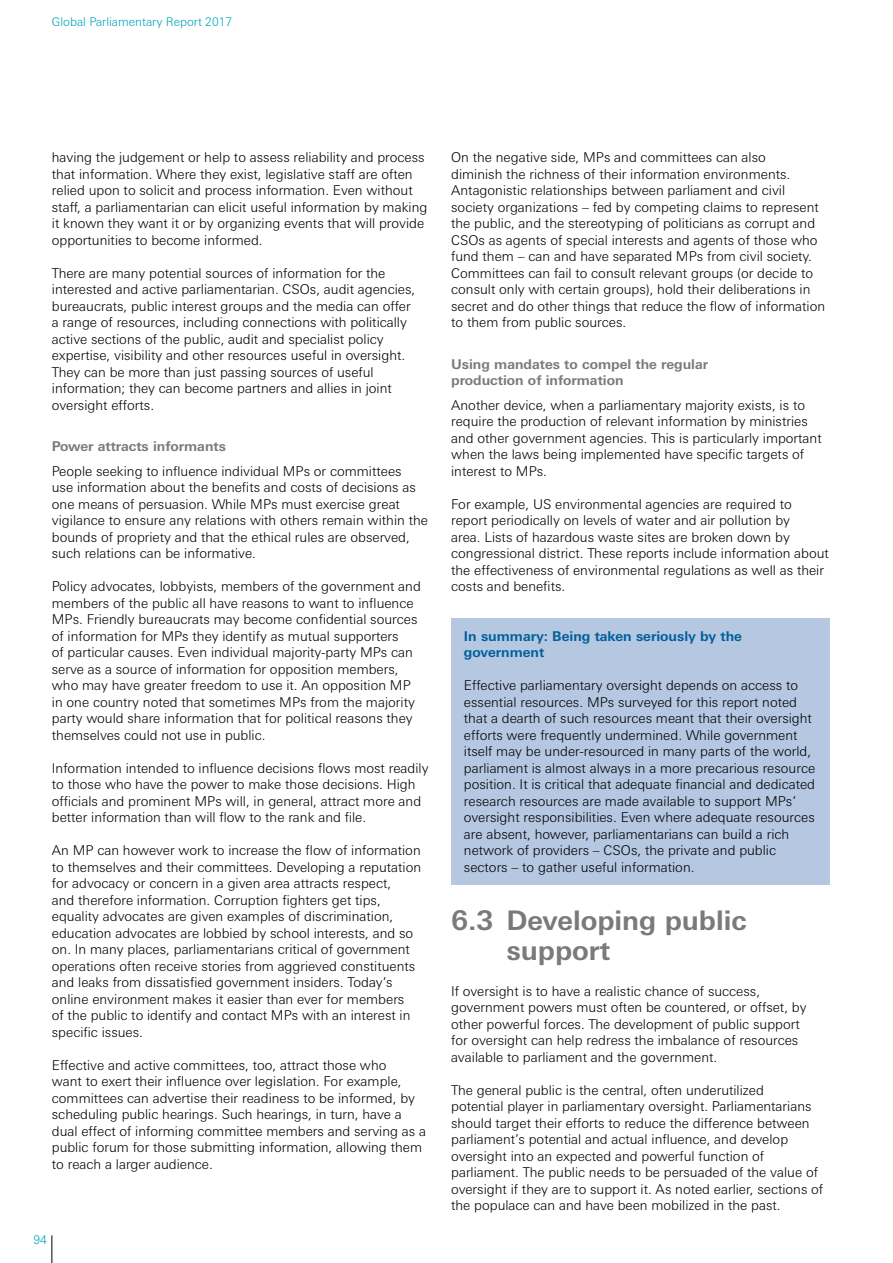
<style>
.page{position:relative;width:893px;height:1263px;background:#fff}
.page>*{position:absolute;margin:0;border:0;box-sizing:border-box;transform-origin:0 0}
.t1{font:700 27px/30px "Linotype Univers Basic";color:#797a7b}
.t2{font:300 13.5px/16.5px "Linotype Univers Basic";color:#000}
.t3{font:700 13.5px/16.5px "Linotype Univers Basic";color:#797a7b}
.t4{font:700 13.5px/16.5px "Linotype Univers Basic";color:#005f9a}
.t5{font:300 12px "Linotype Univers Basic";color:#00a4b7}
</style>
<div class="page">
<svg style="left:51px;top:1235px;width:1px;height:28px"></svg>
<div style="left:451px;top:618px;width:378px;height:59px;background:#b5c7e1"></div>
<div style="left:451px;top:667px;width:378px;height:218px;background:#b5c7e1"></div>
<p class="t5" style="left:52px;top:15px;width:182px">Global Parliamentary Report 2017</p>
<p class="t2" style="left:52px;top:149px;width:377px">having the judgement or help to assess reliability and process that information. Where they exist, legislative staff are often relied upon to solicit and process information. Even without staff, a parliamentarian can elicit useful information by making it known they want it or by organizing events that will provide opportunities to become informed.</p>
<p class="t2" style="left:52px;top:265px;width:365px">There are many potential sources of information for the interested and active parliamentarian. CSOs, audit agencies, bureaucrats, public interest groups and the media can offer a range of resources, including connections with politically active sections of the public, audit and specialist policy expertise, visibility and other resources useful in oversight.<br>They can be more than just passing sources of useful information; they can become partners and allies in joint oversight efforts.</p>
<p class="t3" style="left:52px;top:438px;width:176px">Power attracts informants</p>
<p class="t2" style="left:52px;top:463px;width:378px">People seeking to influence individual MPs or committees<br>use information about the benefits and costs of decisions as one means of persuasion. While MPs must exercise great vigilance to ensure any relations with others remain within the bounds of propriety and that the ethical rules are observed, such relations can be informative.</p>
<p class="t2" style="left:52px;top:578px;width:370px">Policy advocates, lobbyists, members of the government and members of the public all have reasons to want to influence MPs. Friendly bureaucrats may become confidential sources of information for MPs they identify as mutual supporters<br>of particular causes. Even individual majority-party MPs can serve as a source of information for opposition members, who may have greater freedom to use it. An opposition MP in one country noted that sometimes MPs from the majority party would share information that for political reasons they themselves could not use in public.</p>
<p class="t2" style="left:52px;top:760px;width:378px">Information intended to influence decisions flows most readily to those who have the power to make those decisions. High officials and prominent MPs will, in general, attract more and better information than will flow to the rank and file.</p>
<p class="t2" style="left:52px;top:842px;width:371px">An MP can however work to increase the flow of information to themselves and their committees. Developing a reputation for advocacy or concern in a given area attracts respect,<br>and therefore information. Corruption fighters get tips, equality advocates are given examples of discrimination, education advocates are lobbied by school interests, and so on. In many places, parliamentarians critical of government operations often receive stories from aggrieved constituents and leaks from dissatisfied government insiders. Today’s online environment makes it easier than ever for members<br>of the public to identify and contact MPs with an interest in specific issues.</p>
<p class="t2" style="left:52px;top:1056px;width:376px">Effective and active committees, too, attract those who<br>want to exert their influence over legislation. For example, committees can advertise their readiness to be informed, by scheduling public hearings. Such hearings, in turn, have a dual effect of informing committee members and serving as a public forum for those submitting information, allowing them to reach a larger audience.</p>
<p class="t5" style="left:33px;top:1232px;width:15px">94</p>
<p class="t2" style="left:451px;top:149px;width:375px">On the negative side, MPs and committees can also<br>diminish the richness of their information environments.<br>Antagonistic relationships between parliament and civil society organizations – fed by competing claims to represent the public, and the stereotyping of politicians as corrupt and CSOs as agents of special interests and agents of those who fund them – can and have separated MPs from civil society.<br>Committees can fail to consult relevant groups (or decide to consult only with certain groups), hold their deliberations in secret and do other things that reduce the flow of information to them from public sources.</p>
<p class="t3" style="left:451px;top:355px;width:258px">Using mandates to compel the regular production of information</p>
<p class="t2" style="left:451px;top:397px;width:372px">Another device, when a parliamentary majority exists, is to require the production of relevant information by ministries and other government agencies. This is particularly important when the laws being implemented have specific targets of interest to MPs.</p>
<p class="t2" style="left:451px;top:496px;width:379px">For example, US environmental agencies are required to report periodically on levels of water and air pollution by<br>area. Lists of hazardous waste sites are broken down by congressional district. These reports include information about the effectiveness of environmental regulations as well as their costs and benefits.</p>
<p class="t4" style="left:464px;top:628px;width:280px">In summary: Being taken seriously by the government</p>
<p class="t2" style="left:464px;top:677px;width:353px">Effective parliamentary oversight depends on access to essential resources. MPs surveyed for this report noted that a dearth of such resources meant that their oversight efforts were frequently undermined. While government itself may be under-resourced in many parts of the world, parliament is almost always in a more precarious resource position. It is critical that adequate financial and dedicated research resources are made available to support MPs’ oversight responsibilities. Even where adequate resources are absent, however, parliamentarians can build a rich network of providers – CSOs, the private and public sectors – to gather useful information.</p>
<h1 class="t1" style="left:506px;top:905px;width:242px;text-indent:-55px">6.3 Developing public support</h1>
<p class="t2" style="left:451px;top:982px;width:357px">If oversight is to have a realistic chance of success, government powers must often be countered, or offset, by other powerful forces. The development of public support for oversight can help redress the imbalance of resources available to parliament and the government.</p>
<p class="t2" style="left:451px;top:1081px;width:374px">The general public is the central, often underutilized<br>potential player in parliamentary oversight. Parliamentarians should target their efforts to reduce the difference between parliament’s potential and actual influence, and develop oversight into an expected and powerful function of parliament. The public needs to be persuaded of the value of oversight if they are to support it. As noted earlier, sections of the populace can and have been mobilized in the past.</p>
</div>
